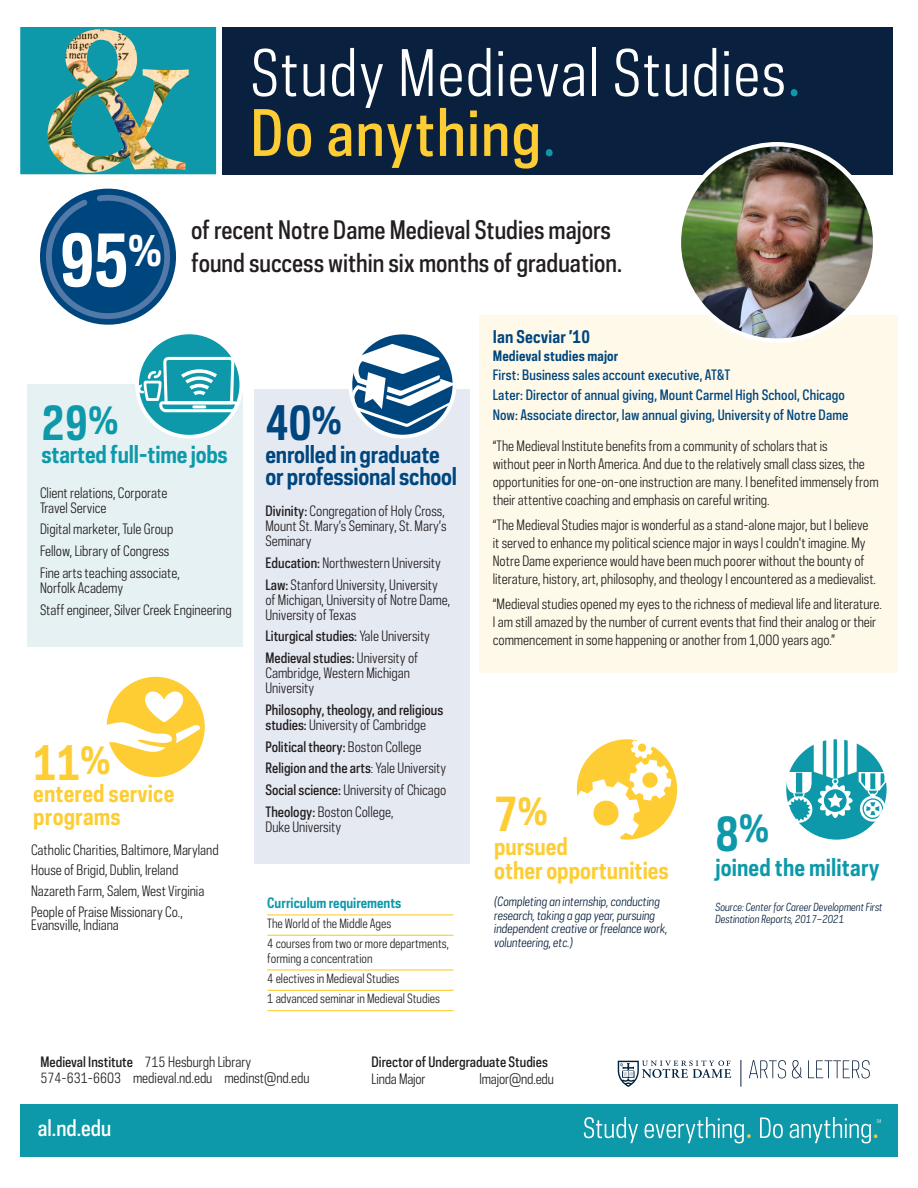
<style>
.page{position:relative;width:918px;height:1188px;background:#fff}
.page>*{position:absolute;margin:0;border:0;box-sizing:border-box;transform-origin:0 0}
.t1{font:700 69.45px "Galaxie Polaris Condensed";color:#fff}
.t2{font:60px/60px "Galaxie Polaris Condensed";letter-spacing:.025em;color:#fff}
.t3{font:700 45px "Galaxie Polaris Condensed";color:#0d99a9}
.medium_percent{font:700 45px "Galaxie Polaris Condensed";color:#fecd33}
.t4{font:700 45px "Galaxie Polaris Condensed";color:#00467e}
.Intro_Paragraph{font:500 24px/33px "Galaxie Polaris Condensed";color:#231f20}
.medium_percent-2{font:700 22.5px/24px "Galaxie Polaris Condensed";color:#fecd33}
.t5{font:700 22.5px/22.5px "Galaxie Polaris Condensed";letter-spacing:-.01em;color:#00467e}
.t6{font:700 22.5px "Galaxie Polaris Condensed";letter-spacing:-.01em;color:#0d99a9}
.t7{font:500 21px "Galaxie Polaris Condensed";color:#fff}
.testimonial_subhead{font:700 16.5px "Galaxie Polaris Condensed";letter-spacing:.01em;color:#00467e}
.lists{font:13.5px/15px "Galaxie Polaris Condensed";color:#231f20}
.lists-2{font:500 13.5px/15px "Galaxie Polaris Condensed";color:#231f20}
.testimonial_line_2{font:500 13.5px "Galaxie Polaris Condensed";letter-spacing:.01em;color:#00467e}
.department_contact_i{font:13.5px "Galaxie Polaris Condensed";color:#231f20}
.curriculum_subhead{font:700 13.5px "Galaxie Polaris Condensed";color:#0d99a9}
.testimonial_subhead-2{font:700 13.5px "Galaxie Polaris Condensed";letter-spacing:.01em;color:#00467e}
.curriculum_list{font:12px/14.4px "Galaxie Polaris Condensed";color:#231f20}
.body_copy{font:italic 12px/13.5px "Galaxie Polaris Condensed";color:#09213e}
.body_copy-2{font:italic 10.5px/12px "Galaxie Polaris Condensed";color:#09213e}
.s1{font-family:"Avenir Next Condensed";font-weight:500;color:#0d99a9}
.s2{font-weight:500;color:#fecd33}
.s3{font-size:36px}
.s4{font-weight:500}
.s5{font-weight:400}
</style>
<div class="page">
<div style="left:479px;top:316px;width:419px;height:357px;background:#fef9e9"></div>
<div style="left:27px;top:385px;width:216px;height:262px;background:#e6f1f3"></div>
<svg style="left:784px;top:737px;width:105px;height:105px"></svg>
<div style="left:782px;top:735px;width:108px;height:108px;border:4px solid #fff;border-radius:50%"></div>
<svg style="left:785px;top:736px;width:102px;height:87px"></svg>
<div style="left:222px;top:27px;width:671px;height:147px;background:#09213e"></div>
<div style="left:20px;top:1104px;width:878px;height:52px;background:#0d99a9"></div>
<svg style="left:760px;top:1117px;width:121px;height:26px"></svg>
<svg style="left:584px;top:1117px;width:167px;height:26px"></svg>
<svg style="left:618px;top:1060px;width:113px;height:27px"></svg>
<svg style="left:741px;top:1060px;width:1px;height:27px"></svg>
<svg style="left:749px;top:1060px;width:37px;height:18px"></svg>
<svg style="left:792px;top:1060px;width:10px;height:18px"></svg>
<svg style="left:808px;top:1060px;width:62px;height:18px"></svg>
<img style="left:679px;top:144px;width:196px;height:197px;border-radius:98px">
<div style="left:677px;top:142px;width:200px;height:201px;border:4px solid #fff;border-radius:50%"></div>
<div style="left:254px;top:389px;width:216px;height:474px;background:#e5e9f2"></div>
<svg style="left:350px;top:332px;width:105px;height:105px"></svg>
<div style="left:348px;top:331px;width:108px;height:108px;border:4px solid #fff;border-radius:50%"></div>
<svg style="left:351px;top:344px;width:103px;height:83px"></svg>
<svg style="left:575px;top:737px;width:104px;height:105px"></svg>
<div style="left:573px;top:735px;width:108px;height:108px;border:4px solid #fff;border-radius:50%"></div>
<svg style="left:576px;top:738px;width:95px;height:103px"></svg>
<svg style="left:137px;top:332px;width:104px;height:105px;fill:#0d99a9"></svg>
<div style="left:135px;top:331px;width:108px;height:108px;border:4px solid #fff;border-radius:50%"></div>
<svg style="left:138px;top:357px;width:100px;height:55px"></svg>
<div style="left:105px;top:675px;width:102px;height:104px;background:#fecd33;border-radius:50%"></div>
<div style="left:103px;top:673px;width:106px;height:108px;border:4px solid #fff;border-radius:50%"></div>
<svg style="left:103px;top:690px;width:97px;height:63px"></svg>
<svg style="left:20px;top:27px;width:196px;height:307px"></svg>
<img style="left:48px;top:29px;width:141px;height:144px">
<hr style="left:267px;top:914px;width:187px;height:1px;background:#fecd33">
<hr style="left:267px;top:935px;width:187px;height:1px;background:#fecd33">
<hr style="left:267px;top:969px;width:187px;height:2px;background:#fecd33">
<hr style="left:267px;top:990px;width:187px;height:1px;background:#fecd33">
<hr style="left:267px;top:1010px;width:187px;height:1px;background:#fecd33">
<p class="t1" style="left:59px;top:214px;width:105px">95<sup>%</sup></p>
<p class="t2" style="left:251px;top:42px;width:552px">Study Medieval Studies<span class="s1">.<br></span><span class="s2">Do anything</span><span class="s1">.</span></p>
<p class="Intro_Paragraph" style="left:191px;top:213px;width:433px">of recent Notre Dame Medieval Studies majors found success within six months of graduation.</p>
<p class="t3" style="left:41px;top:393px;width:79px">29<span class="s3">%</span></p>
<p class="t6" style="left:41px;top:439px;width:188px">started full-time jobs</p>
<p class="lists" style="left:40px;top:485px;width:129px">Client relations, Corporate<br>Travel Service</p>
<p class="lists" style="left:40px;top:521px;width:135px">Digital marketer, Tule Group</p>
<p class="lists" style="left:40px;top:543px;width:131px">Fellow, Library of Congress</p>
<p class="lists" style="left:40px;top:565px;width:141px">Fine arts teaching associate,<br>Norfolk Academy</p>
<p class="lists" style="left:40px;top:602px;width:193px">Staff engineer, Silver Creek Engineering</p>
<p class="medium_percent" style="left:33px;top:733px;width:79px">11<span class="s3">%</span></p>
<p class="medium_percent-2" style="left:33px;top:782px;width:143px;line-height:22.5px">entered service programs</p>
<p class="lists" style="left:31px;top:842px;width:189px">Catholic Charities, Baltimore, Maryland</p>
<p class="lists" style="left:31px;top:862px;width:149px">House of Brigid, Dublin, Ireland</p>
<p class="lists" style="left:31px;top:883px;width:175px">Nazareth Farm, Salem, West Virginia</p>
<p class="lists" style="left:31px;top:904px;width:153px;line-height:13.8px">People of Praise Missionary Co.,<br>Evansville, Indiana</p>
<p class="testimonial_subhead" style="left:493px;top:325px;width:99px">Ian Secviar ’10</p>
<p class="testimonial_subhead-2" style="left:493px;top:346px;width:127px">Medieval studies major</p>
<p class="testimonial_line_2" style="left:493px;top:366px;width:239px">First: Business sales account executive, AT&amp;T</p>
<p class="testimonial_line_2" style="left:493px;top:386px;width:354px">Later: Director of annual giving, Mount Carmel High School, Chicago</p>
<p class="testimonial_line_2" style="left:493px;top:406px;width:357px">Now: Associate director, law annual giving, University of Notre Dame</p>
<p class="lists" style="left:493px;top:437px;width:387px;line-height:18px">“The Medieval Institute benefits from a community of scholars that is<br>without peer in North America. And due to the relatively small class sizes, the opportunities for one-on-one instruction are many. I benefited immensely from their attentive coaching and emphasis on careful writing.</p>
<p class="lists" style="left:493px;top:516px;width:385px;line-height:18px">“The Medieval Studies major is wonderful as a stand-alone major, but I believe it served to enhance my political science major in ways I couldn't imagine. My Notre Dame experience would have been much poorer without the bounty of literature, history, art, philosophy, and theology I encountered as a medievalist.</p>
<p class="lists" style="left:493px;top:594px;width:391px;line-height:18px">“Medieval studies opened my eyes to the richness of medieval life and literature.<br>I am still amazed by the number of current events that find their analog or their commencement in some happening or another from 1,000 years ago.”</p>
<p class="t4" style="left:265px;top:393px;width:78px">40<span class="s3">%</span></p>
<p class="t5" style="left:265px;top:443px;width:193px">enrolled in graduate or professional school</p>
<p class="lists" style="left:265px;top:503px;width:182px"><span class="s4">Divinity:</span> Congregation of Holy Cross,<br>Mount St. Mary’s Seminary, St. Mary’s<br>Seminary</p>
<p class="lists" style="left:265px;top:555px;width:177px"><span class="s4">Education:</span> Northwestern University</p>
<p class="lists" style="left:265px;top:577px;width:186px"><span class="s4">Law:</span> Stanford University, University of Michigan, University of Notre Dame,<br>University of Texas</p>
<p class="lists-2" style="left:265px;top:629px;width:166px">Liturgical studies: <span class="s5">Yale University</span></p>
<p class="lists" style="left:265px;top:650px;width:154px"><span class="s4">Medieval studies:</span> University of<br>Cambridge, Western Michigan<br>University</p>
<p class="lists-2" style="left:265px;top:702px;width:179px">Philosophy, theology, and religious studies: <span class="s5">University of Cambridge</span></p>
<p class="lists-2" style="left:265px;top:739px;width:157px">Political theory: <span class="s5">Boston College</span></p>
<p class="lists-2" style="left:265px;top:761px;width:182px">Religion and the arts<span class="s5">: Yale University</span></p>
<p class="lists" style="left:265px;top:782px;width:182px"><span class="s4">Social science:</span> University of Chicago</p>
<p class="lists" style="left:265px;top:804px;width:130px"><span class="s4">Theology:</span> Boston College,<br>Duke University</p>
<p class="medium_percent" style="left:494px;top:784px;width:55px">7<span class="s3">%</span></p>
<p class="medium_percent-2" style="left:494px;top:834px;width:176px">pursued<br>other opportunities</p>
<p class="body_copy" style="left:494px;top:895px;width:175px">(Completing an internship, conducting research, taking a gap year, pursuing independent creative or freelance work, volunteering, etc.)</p>
<p class="body_copy-2" style="left:716px;top:900px;width:169px">Source: Center for Career Development First<br>Destination Reports, 2017–2021</p>
<p class="t3" style="left:716px;top:804px;width:55px">8<sup>%</sup></p>
<p class="t6" style="left:716px;top:853px;width:166px">joined the military</p>
<p class="curriculum_subhead" style="left:267px;top:893px;width:136px">Curriculum requirements</p>
<p class="curriculum_list" style="left:267px;top:916px;width:125px">The World of the Middle Ages</p>
<p class="curriculum_list" style="left:267px;top:936px;width:183px">4 courses from two or more departments, forming a concentration</p>
<p class="curriculum_list" style="left:267px;top:971px;width:134px">4 electives in Medieval Studies</p>
<p class="curriculum_list" style="left:267px;top:991px;width:174px">1 advanced seminar in Medieval Studies</p>
<p class="department_contact_i" style="left:40px;top:1053px;width:212px"><span class="s4">Medieval Institute</span> 715 Hesburgh Library</p>
<p class="department_contact_i" style="left:40px;top:1069px;width:271px">574-631-6603 medieval.nd.edu medinst@nd.edu</p>
<p class="t7" style="left:38px;top:1114px;width:75px">al.nd.edu</p>
<p class="lists-2" style="left:372px;top:1054px;width:178px">Director of Undergraduate Studies</p>
<p class="lists" style="left:372px;top:1071px;width:56px">Linda Major</p>
<p class="lists" style="left:480px;top:1071px;width:76px">lmajor@nd.edu</p>
</div>
